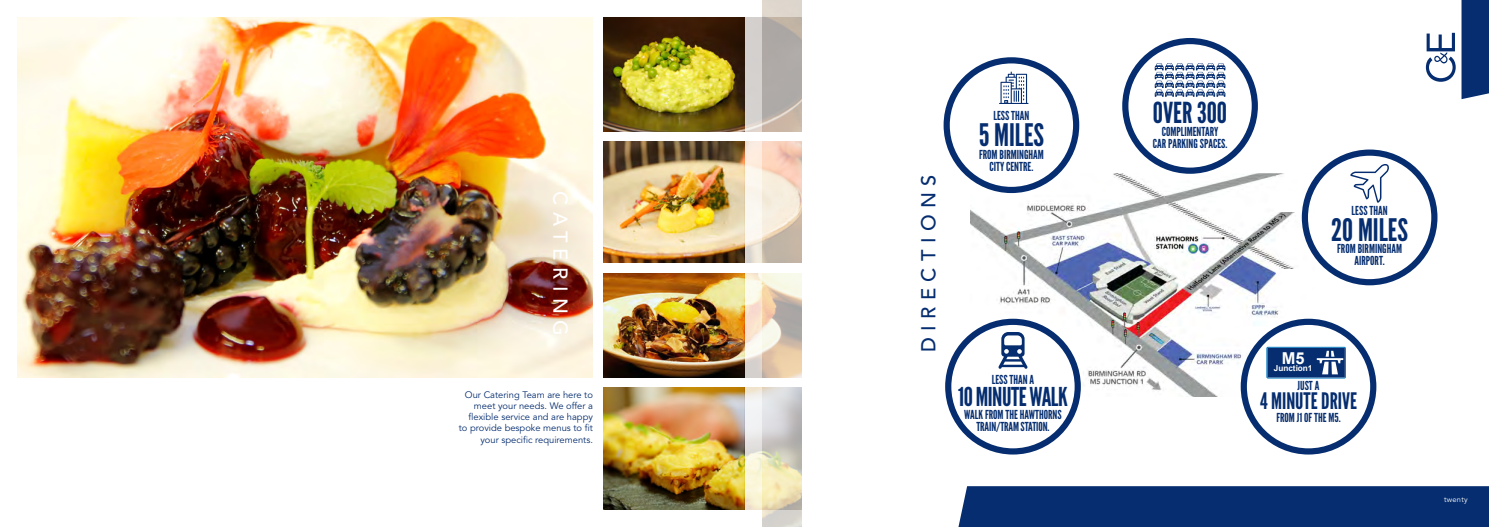
<style>
.page{position:relative;width:1489px;height:527px;background:#fff}
.page>*{position:absolute;margin:0;border:0;box-sizing:border-box;transform-origin:0 0}
.t1{font:31px "League Gothic";color:#052d6f}
.t2{font:28.88px "League Gothic";color:#052d6f}
.t3{font:26px "League Gothic";letter-spacing:-.02em;color:#052d6f}
.t4{font:22.62px "League Gothic";color:#052d6f}
.t5{font:500 20px "Avenir";letter-spacing:.32em;color:#052d6f}
.t6{font:500 20px "Avenir";letter-spacing:.32em;color:#fff}
.t7{font:700 16.38px "Arial";color:#fff}
.t8{font:12.38px "League Gothic";color:#052d6f}
.t9{font:9.38px/11.2px "Avenir";color:#052d6f;text-align:right}
.t10{font:700 8.25px "Arial";color:#fff}
.t11{font:7.5px "Avenir";letter-spacing:.03em;color:#fff}
</style>
<div class="page">
<img style="left:18px;top:18px;width:575px;height:358px">
<div style="left:958px;top:486px;width:530px;height:40px;background:#052d6f"></div>
<div style="left:1461px;top:0;width:27px;height:99px;background:#052d6f"></div>
<svg style="left:1425px;top:33px;width:30px;height:49px"></svg>
<img style="left:603px;top:18px;width:159px;height:113px">
<img style="left:762px;top:0;width:39px;height:131px">
<img style="left:603px;top:142px;width:159px;height:120px">
<img style="left:603px;top:273px;width:159px;height:103px">
<img style="left:762px;top:142px;width:39px;height:120px">
<img style="left:762px;top:273px;width:39px;height:103px">
<img style="left:603px;top:387px;width:159px;height:121px">
<img style="left:762px;top:387px;width:39px;height:139px">
<img style="left:970px;top:174px;width:344px;height:222px">
<div style="left:945px;top:318px;width:135px;height:136px;border:6px solid #052d6f;border-radius:50%"></div>
<div style="left:1240px;top:318px;width:136px;height:136px;border:6px solid #052d6f;border-radius:50%"></div>
<div style="left:1266px;top:347px;width:79px;height:31px;border:1px solid #0079c2"></div>
<div style="left:1267px;top:347px;width:77px;height:30px;background:#052d6f"></div>
<svg style="left:1316px;top:350px;width:27px;height:24px"></svg>
<div style="left:1122px;top:38px;width:135px;height:136px;border:6px solid #052d6f;border-radius:50%"></div>
<svg style="left:1154px;top:63px;width:71px;height:34px"></svg>
<div style="left:943px;top:57px;width:136px;height:136px;border:6px solid #052d6f;border-radius:50%"></div>
<svg style="left:999px;top:71px;width:29px;height:33px"></svg>
<div style="left:1301px;top:149px;width:136px;height:136px;border:6px solid #052d6f;border-radius:50%"></div>
<svg style="left:1350px;top:164px;width:38px;height:38px"></svg>
<div style="left:1273px;top:191px;width:27px;height:20px;background:#fff"></div>
<div style="left:1281px;top:268px;width:27px;height:21px;background:#fff"></div>
<svg style="left:998px;top:331px;width:29px;height:37px"></svg>
<p class="t6" style="left:572px;top:191px;width:146px;rotate:90deg">CATERING</p>
<p class="t9" style="left:459px;top:388px;width:136px">Our Catering Team are here to meet your needs. We offer a flexible service and are happy to provide bespoke menus to fit your specific requirements.</p>
<p class="t5" style="left:917px;top:352px;width:179px;rotate:-90deg">DIRECTIONS</p>
<p class="t8" style="left:993px;top:109px;width:37px">LESS THAN</p>
<p class="t1" style="left:978px;top:117px;width:67px">5 MILES</p>
<p class="t8" style="left:979px;top:147px;width:66px">FROM BIRMINGHAM</p>
<p class="t8" style="left:989px;top:159px;width:45px">CITY CENTRE.</p>
<p class="t8" style="left:991px;top:372px;width:44px">LESS THAN A</p>
<p class="t3" style="left:958px;top:381px;width:111px">10 MINUTE WALK</p>
<p class="t8" style="left:964px;top:406px;width:99px">WALK FROM THE HAWTHORNS</p>
<p class="t8" style="left:976px;top:419px;width:74px">TRAIN/TRAM STATION.</p>
<p class="t2" style="left:1152px;top:96px;width:76px">OVER 300</p>
<p class="t8" style="left:1161px;top:124px;width:58px">COMPLIMENTARY</p>
<p class="t8" style="left:1152px;top:136px;width:76px">CAR PARKING SPACES.</p>
<p class="t8" style="left:1351px;top:203px;width:37px">LESS THAN</p>
<p class="t1" style="left:1331px;top:211px;width:78px">20 MILES</p>
<p class="t8" style="left:1337px;top:241px;width:66px">FROM BIRMINGHAM</p>
<p class="t8" style="left:1354px;top:254px;width:32px">AIRPORT.</p>
<p class="t7" style="left:1281px;top:347px;width:24px">M5</p>
<p class="t10" style="left:1273px;top:362px;width:40px">Junction1</p>
<p class="t8" style="left:1297px;top:378px;width:23px">JUST A</p>
<p class="t4" style="left:1259px;top:388px;width:99px">4 MINUTE DRIVE</p>
<p class="t8" style="left:1276px;top:410px;width:66px">FROM J1 OF THE M5.</p>
<p class="t11" style="left:1443px;top:495px;width:25px">twenty</p>
</div>
